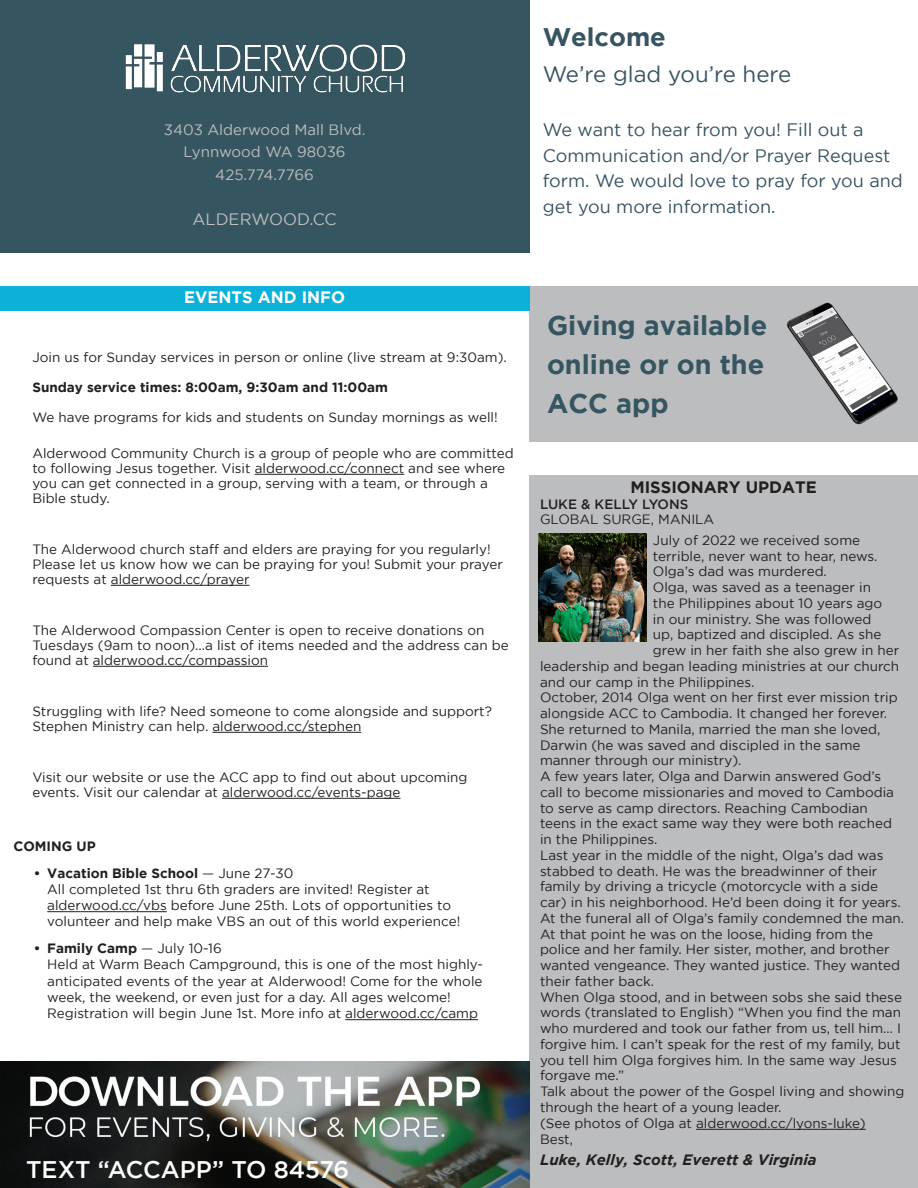
<style>
.page{position:relative;width:918px;height:1188px;background:#fff}
.page>*{position:absolute;margin:0;border:0;box-sizing:border-box;transform-origin:0 0}
.t1{font:700 27px/39px "Gotham";color:#355560}
.t2{font:700 25.5px "Gotham";color:#375461}
.t3{font:500 24px "Gotham";color:#fff}
.t4{font:22.35px "Gotham";color:#375461}
.t5{font:18px/25.5px "Gotham";color:#375461}
.t6{font:700 16.5px "Gotham";color:#231f20}
.t7{font:700 16.5px "Gotham";color:#fff}
.t8{font:16.5px "Gotham";color:#bdbebe}
.t9{font:15px "Gotham";color:#bdbebe}
.t10{font:italic 700 15px "Gotham";color:#231f20}
.t11{font:13.5px/15.8px "Gotham";color:#231f20}
.t12{font:700 13.5px "Gotham";color:#231f20}
.t13{font:500 13.5px "Gotham";color:#231f20}
.s1{font-weight:700}
</style>
<div class="page">
<div style="left:529px;top:475px;width:389px;height:713px;background:#bcbdbf"></div>
<hr style="left:696px;top:1129px;width:170px;height:1px;background:#231f20">
<img style="left:538px;top:534px;width:108px;height:107px">
<div style="left:529px;top:286px;width:389px;height:155px;background:#bcbdbf"></div>
<img style="left:786px;top:302px;width:112px;height:123px">
<img style="left:0;top:1061px;width:529px;height:127px">
<div style="left:0;top:0;width:529px;height:252px;background:#355560"></div>
<img style="left:125px;top:44px;width:281px;height:49px">
<hr style="left:255px;top:474px;width:149px;height:1px;background:#231f20">
<hr style="left:111px;top:585px;width:138px;height:1px;background:#231f20">
<hr style="left:93px;top:666px;width:175px;height:1px;background:#231f20">
<hr style="left:212px;top:732px;width:149px;height:1px;background:#231f20">
<hr style="left:222px;top:798px;width:179px;height:1px;background:#231f20">
<hr style="left:47px;top:911px;width:120px;height:1px;background:#231f20">
<hr style="left:345px;top:1019px;width:133px;height:1px;background:#231f20">
<div style="left:0;top:286px;width:529px;height:24px;background:#0bb1d9"></div>
<p class="t9" style="left:164px;top:121px;width:203px">3403 Alderwood Mall Blvd.</p>
<p class="t9" style="left:184px;top:144px;width:164px">Lynnwood WA 98036</p>
<p class="t9" style="left:215px;top:166px;width:100px">425.774.7766</p>
<p class="t8" style="left:193px;top:210px;width:146px">ALDERWOOD.CC</p>
<p class="t7" style="left:184px;top:287px;width:163px">EVENTS AND INFO</p>
<p class="t11" style="left:32px;top:349px;width:476px">Join us for Sunday services in person or online (live stream at 9:30am).</p>
<p class="t12" style="left:32px;top:379px;width:357px">Sunday service times: 8:00am, 9:30am and 11:00am</p>
<p class="t11" style="left:32px;top:409px;width:467px">We have programs for kids and students on Sunday mornings as well!</p>
<p class="t11" style="left:32px;top:445px;width:483px;line-height:15px">Alderwood Community Church is a group of people who are committed to following Jesus together. Visit alderwood.cc/connect and see where you can get connected in a group, serving with a team, or through a Bible study.</p>
<p class="t11" style="left:32px;top:541px;width:472px;line-height:15px">The Alderwood church staff and elders are praying for you regularly!<br>Please let us know how we can be praying for you! Submit your prayer requests at alderwood.cc/prayer</p>
<p class="t11" style="left:32px;top:622px;width:478px;line-height:15px">The Alderwood Compassion Center is open to receive donations on<br>Tuesdays (9am to noon)...a list of items needed and the address can be found at alderwood.cc/compassion</p>
<p class="t11" style="left:32px;top:703px;width:461px;line-height:15px">Struggling with life? Need someone to come alongside and support?<br>Stephen Ministry can help. alderwood.cc/stephen</p>
<p class="t11" style="left:32px;top:769px;width:437px;line-height:15px">Visit our website or use the ACC app to find out about upcoming events. Visit our calendar at alderwood.cc/events-page</p>
<p class="t12" style="left:14px;top:838px;width:84px">COMING UP</p>
<p class="t11" style="left:47px;top:864px;width:415px;line-height:16.2px;text-indent:-14px"><span class="s1">• Vacation Bible School</span> — June 27-30<br>All completed 1st thru 6th graders are invited! Register at alderwood.cc/vbs before June 25th. Lots of opportunities to volunteer and help make VBS an out of this world experience!</p>
<p class="t11" style="left:47px;top:940px;width:437px;line-height:16.2px;text-indent:-14px"><span class="s1">• Family Camp</span> — July 10-16<br>Held at Warm Beach Campground, this is one of the most highly&shy;anticipated events of the year at Alderwood! Come for the whole week, the weekend, or even just for a day. All ages welcome!<br>Registration will begin June 1st. More info at alderwood.cc/camp</p>
<p class="t3" style="left:26px;top:1156px;width:325px">TEXT “ACCAPP” TO 84576</p>
<p class="t2" style="left:543px;top:22px;width:125px">Welcome</p>
<p class="t4" style="left:543px;top:62px;width:250px">We’re glad you’re here</p>
<p class="t5" style="left:543px;top:117px;width:362px">We want to hear from you! Fill out a Communication and/or Prayer Request form. We would love to pray for you and get you more information.</p>
<p class="t1" style="left:547px;top:305px;width:222px">Giving available</p>
<p class="t1" style="left:547px;top:344px;width:219px">online or on the<br>ACC app</p>
<p class="t6" style="left:630px;top:477px;width:188px">MISSIONARY UPDATE</p>
<p class="t13" style="left:540px;top:496px;width:150px">LUKE &amp; KELLY LYONS</p>
<p class="t11" style="left:540px;top:511px;width:176px">GLOBAL SURGE, MANILA</p>
<p class="t11" style="left:653px;top:532px;width:226px">July of 2022 we received some terrible, never want to hear, news.<br>Olga’s dad was murdered.</p>
<p class="t11" style="left:653px;top:579px;width:220px">Olga, was saved as a teenager in</p>
<p class="t11" style="left:653px;top:595px;width:231px">the Philippines about 10 years ago</p>
<p class="t11" style="left:653px;top:611px;width:220px">in our ministry. She was followed</p>
<p class="t11" style="left:653px;top:626px;width:230px">up, baptized and discipled. As she</p>
<p class="t11" style="left:653px;top:642px;width:248px">grew in her faith she also grew in her</p>
<p class="t11" style="left:540px;top:658px;width:361px">leadership and began leading ministries at our church</p>
<p class="t11" style="left:540px;top:674px;width:216px">and our camp in the Philippines.</p>
<p class="t11" style="left:540px;top:689px;width:359px">October, 2014 Olga went on her first ever mission trip alongside ACC to Cambodia. It changed her forever.</p>
<p class="t11" style="left:540px;top:721px;width:342px">She returned to Manila, married the man she loved,<br>Darwin (he was saved and discipled in the same manner through our ministry).</p>
<p class="t11" style="left:540px;top:768px;width:356px">A few years later, Olga and Darwin answered God’s call to become missionaries and moved to Cambodia to serve as camp directors. Reaching Cambodian teens in the exact same way they were both reached in the Philippines.</p>
<p class="t11" style="left:540px;top:847px;width:362px">Last year in the middle of the night, Olga’s dad was stabbed to death. He was the breadwinner of their family by driving a tricycle (motorcycle with a side car) in his neighborhood. He’d been doing it for years.</p>
<p class="t11" style="left:540px;top:910px;width:366px">At the funeral all of Olga’s family condemned the man.<br>At that point he was on the loose, hiding from the police and her family. Her sister, mother, and brother wanted vengeance. They wanted justice. They wanted their father back.</p>
<p class="t11" style="left:540px;top:989px;width:364px">When Olga stood, and in between sobs she said these words (translated to English) “When you find the man who murdered and took our father from us, tell him… I forgive him. I can’t speak for the rest of my family, but you tell him Olga forgives him. In the same way Jesus forgave me.”</p>
<p class="t11" style="left:540px;top:1083px;width:366px">Talk about the power of the Gospel living and showing through the heart of a young leader.</p>
<p class="t11" style="left:540px;top:1115px;width:327px">(See photos of Olga at alderwood.cc/lyons-luke)</p>
<p class="t11" style="left:540px;top:1131px;width:35px">Best,</p>
<p class="t10" style="left:540px;top:1151px;width:278px">Luke, Kelly, Scott, Everett &amp; Virginia</p>
</div>
